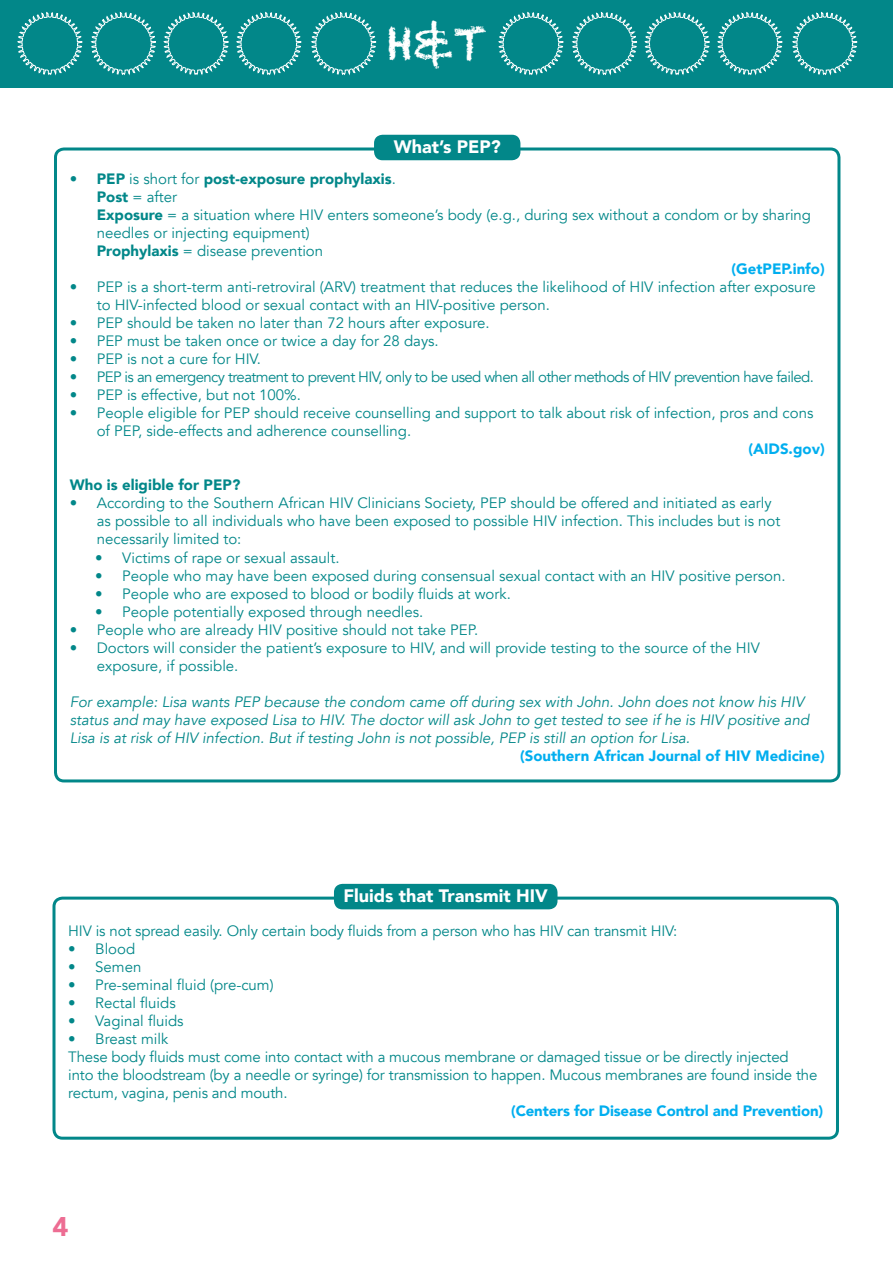
<style>
.page{position:relative;width:893px;height:1263px;background:#fff}
.page>*{position:absolute;margin:0;border:0;box-sizing:border-box;transform-origin:0 0}
.t1{font:43.5px "Chalkduster";color:#fff}
.t2{font:900 27px "Avenir";color:#ed6d93}
.t3{font:900 18px "Avenir";color:#fff}
.t4{font:15px/18px "Avenir";color:#028789}
.t5{font:italic 15px/18px "Avenir";color:#028789}
.t6{font:900 15px "Avenir";color:#00aeef}
.t7{font:15px "Avenir";letter-spacing:-.04em;color:#028789}
.t8{font:900 15px "Avenir";color:#028789}
.s1{font-weight:400}
.s2{font-weight:900}
</style>
<div class="page">
<div style="left:0;top:0;width:893px;height:87px;background:#028789"></div>
<svg style="left:17px;top:12px;width:840px;height:64px"></svg>
<div style="left:54px;top:147px;width:786px;height:635px;border:3px solid #028789;border-radius:9px"></div>
<div style="left:374px;top:135px;width:146px;height:25px;background:#028789;border-radius:9px"></div>
<div style="left:53px;top:896px;width:786px;height:244px;border:3px solid #028789;border-radius:9px"></div>
<div style="left:334px;top:884px;width:223px;height:25px;background:#028789;border-radius:9px"></div>
<h1 class="t1" style="left:387px;top:18px;width:102px">H&amp;T</h1>
<p class="t3" style="left:394px;top:131px;width:109px">What’s PEP?</p>
<p class="t8" style="left:70px;top:166px;width:328px">• PEP <span class="s1">is short for</span> post-exposure prophylaxis<span class="s1">.</span></p>
<p class="t4" style="left:97px;top:189px;width:82px"><span class="s2">Post</span> = after</p>
<p class="t4" style="left:97px;top:207px;width:716px"><span class="s2">Exposure</span> = a situation where HIV enters someone’s body (e.g., during sex without a condom or by sharing</p>
<p class="t4" style="left:97px;top:225px;width:215px">needles or injecting equipment)</p>
<p class="t4" style="left:97px;top:243px;width:228px"><span class="s2">Prophylaxis</span> = disease prevention</p>
<p class="t6" style="left:731px;top:256px;width:95px">(GetPEP.info)</p>
<p class="t4" style="left:97px;top:279px;width:720px;text-indent:-27px">• PEP is a short-term anti-retroviral (ARV) treatment that reduces the likelihood of HIV infection after exposure to HIV-infected blood or sexual contact with an HIV-positive person.</p>
<p class="t4" style="left:70px;top:315px;width:421px">• PEP should be taken no later than 72 hours after exposure.</p>
<p class="t4" style="left:70px;top:333px;width:371px">• PEP must be taken once or twice a day for 28 days.</p>
<p class="t4" style="left:70px;top:351px;width:193px">• PEP is not a cure for HIV.</p>
<p class="t7" style="left:70px;top:368px;width:746px">• PEP is an emergency treatment to prevent HIV, only to be used when all other methods of HIV prevention have failed.</p>
<p class="t4" style="left:70px;top:387px;width:233px">• PEP is effective, but not 100%.</p>
<p class="t4" style="left:97px;top:405px;width:718px;text-indent:-27px">• People eligible for PEP should receive counselling and support to talk about risk of infection, pros and cons of PEP, side-effects and adherence counselling.</p>
<p class="t6" style="left:748px;top:436px;width:78px">(AIDS.gov)</p>
<p class="t8" style="left:70px;top:472px;width:172px">Who is eligible for PEP?</p>
<p class="t4" style="left:97px;top:495px;width:685px;text-indent:-27px">• According to the Southern African HIV Clinicians Society, PEP should be offered and initiated as early as possible to all individuals who have been exposed to possible HIV infection. This includes but is not necessarily limited to:</p>
<p class="t4" style="left:95px;top:549px;width:246px">• Victims of rape or sexual assault.</p>
<p class="t4" style="left:95px;top:567px;width:692px">• People who may have been exposed during consensual sexual contact with an HIV positive person.</p>
<p class="t4" style="left:95px;top:585px;width:417px">• People who are exposed to blood or bodily fluids at work.</p>
<p class="t4" style="left:95px;top:603px;width:330px">• People potentially exposed through needles.</p>
<p class="t4" style="left:70px;top:621px;width:410px">• People who are already HIV positive should not take PEP.</p>
<p class="t4" style="left:97px;top:639px;width:665px;text-indent:-27px">• Doctors will consider the patient’s exposure to HIV, and will provide testing to the source of the HIV exposure, if possible.</p>
<p class="t5" style="left:70px;top:693px;width:741px">For example: Lisa wants PEP because the condom came off during sex with John. John does not know his HIV status and may have exposed Lisa to HIV. The doctor will ask John to get tested to see if he is HIV positive and<br>Lisa is at risk of HIV infection. But if testing John is not possible, PEP is still an option for Lisa.</p>
<p class="t6" style="left:520px;top:742px;width:306px">(Southern African Journal of HIV Medicine)</p>
<p class="t3" style="left:344px;top:880px;width:206px">Fluids that Transmit HIV</p>
<p class="t4" style="left:68px;top:922px;width:610px">HIV is not spread easily. Only certain body fluids from a person who has HIV can transmit HIV:</p>
<p class="t4" style="left:68px;top:940px;width:69px">• Blood</p>
<p class="t4" style="left:68px;top:958px;width:75px">• Semen</p>
<p class="t4" style="left:68px;top:976px;width:207px">• Pre-seminal fluid (pre-cum)</p>
<p class="t4" style="left:68px;top:994px;width:109px">• Rectal fluids</p>
<p class="t4" style="left:68px;top:1012px;width:117px">• Vaginal fluids</p>
<p class="t4" style="left:68px;top:1030px;width:751px">• Breast milk<br>These body fluids must come into contact with a mucous membrane or damaged tissue or be directly injected into the bloodstream (by a needle or syringe) for transmission to happen. Mucous membranes are found inside the rectum, vagina, penis and mouth.</p>
<p class="t6" style="left:511px;top:1097px;width:314px">(Centers for Disease Control and Prevention)</p>
<h2 class="t2" style="left:52px;top:1203px;width:17px">4</h2>
</div>
